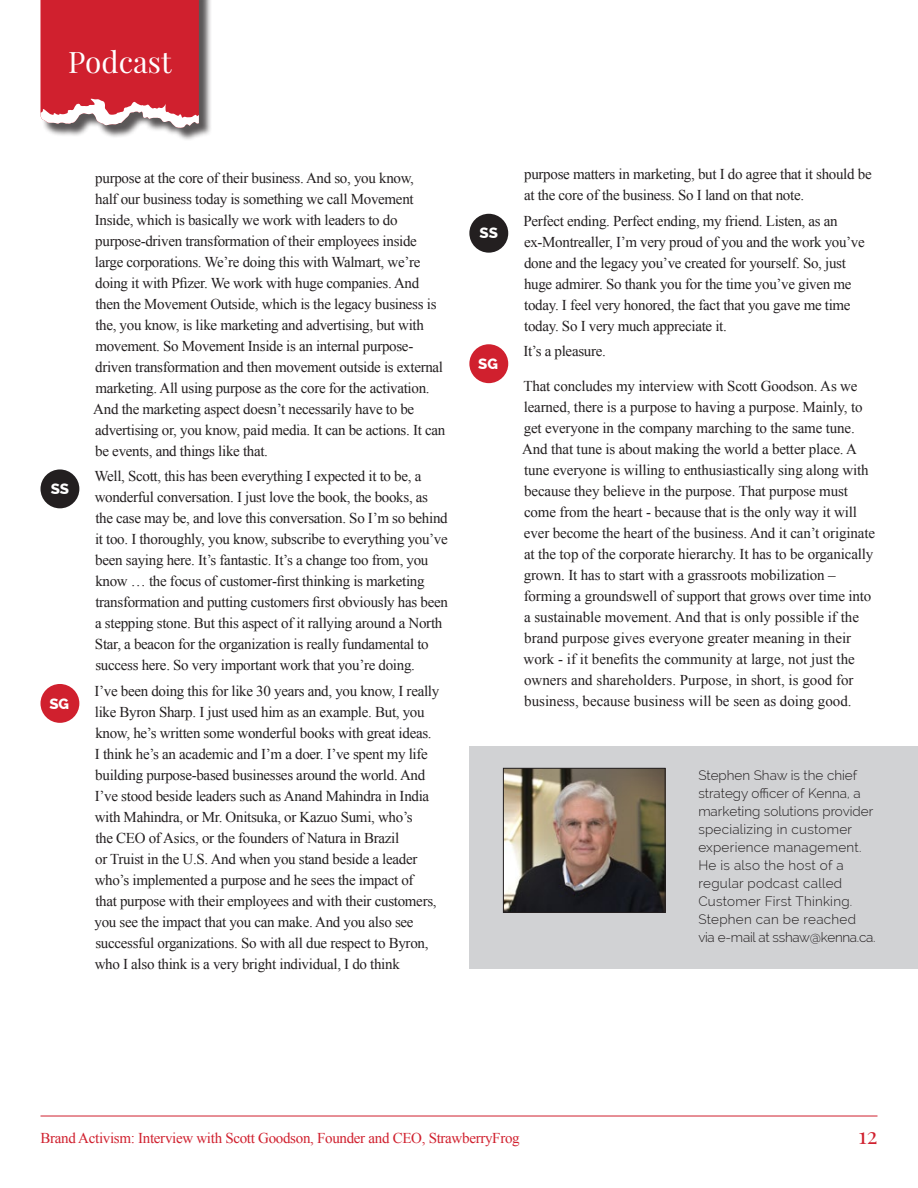
<style>
.page{position:relative;width:918px;height:1188px;background:#fff}
.page>*{position:absolute;margin:0;border:0;box-sizing:border-box;transform-origin:0 0}
.t1{font:38.85px "Playfair Display";color:#fff}
.t2{font:29.55px "Playfair Display";color:#fff}
.t3{font:22.5px "Playfair Display";color:#d0202e}
.t4{font:15px/21px "Times New Roman";letter-spacing:-.02em;color:#231f20}
.t5{font:15px "Times New Roman";letter-spacing:-.02em;color:#d0202e}
.t6{font:800 15px "Raleway";color:#fff}
.t7{font:300 13.5px/18px "Raleway";letter-spacing:.02em;color:#231f20}
</style>
<div class="page">
<div style="left:42px;top:0;width:170px;height:141px;background:#231f20;opacity:.75"></div>
<svg style="left:40px;top:0;width:159px;height:128px;background:#cf3945"></svg>
<hr style="left:40px;top:1116px;width:838px;height:1px;background:#d0202e">
<div style="left:40px;top:469px;width:39px;height:39px;background:#231f20;border-radius:50%"></div>
<div style="left:40px;top:684px;width:39px;height:39px;background:#d0202e;border-radius:50%"></div>
<div style="left:469px;top:214px;width:39px;height:39px;background:#231f20;border-radius:50%"></div>
<div style="left:469px;top:344px;width:39px;height:39px;background:#d0202e;border-radius:50%"></div>
<div style="left:469px;top:746px;width:449px;height:223px;background:#d1d2d4"></div>
<img style="left:505px;top:770px;width:158px;height:141px">
<div style="left:503px;top:768px;width:162px;height:145px;border:1px solid #231f20"></div>
<h2 class="t2" style="left:68px;top:43px;width:105px">Podcast</h2>
<h1 class="t1" style="left:61px;top:50px;width:71px">Gist</h1>
<p class="t6" style="left:51px;top:480px;width:20px">SS</p>
<p class="t6" style="left:49px;top:695px;width:21px">SG</p>
<p class="t4" style="left:93px;top:167px;width:354px">purpose at the core of their business. And so, you know,<br>half our business today is something we call Movement Inside, which is basically we work with leaders to do purpose-driven transformation of their employees inside large corporations. We’re doing this with Walmart, we’re doing it with Pfizer. We work with huge companies. And then the Movement Outside, which is the legacy business is the, you know, is like marketing and advertising, but with movement. So Movement Inside is an internal purpose&shy;driven transformation and then movement outside is external marketing. All using purpose as the core for the activation.<br>And the marketing aspect doesn’t necessarily have to be advertising or, you know, paid media. It can be actions. It can be events, and things like that.</p>
<p class="t4" style="left:95px;top:466px;width:355px">Well, Scott, this has been everything I expected it to be, a wonderful conversation. I just love the book, the books, as the case may be, and love this conversation. So I’m so behind it too. I thoroughly, you know, subscribe to everything you’ve been saying here. It’s fantastic. It’s a change too from, you know … the focus of customer-first thinking is marketing transformation and putting customers first obviously has been a stepping stone. But this aspect of it rallying around a North Star, a beacon for the organization is really fundamental to success here. So very important work that you’re doing.</p>
<p class="t4" style="left:94px;top:680px;width:346px">I’ve been doing this for like 30 years and, you know, I really like Byron Sharp. I just used him as an example. But, you know, he’s written some wonderful books with great ideas.<br>I think he’s an academic and I’m a doer. I’ve spent my life building purpose-based businesses around the world. And I’ve stood beside leaders such as Anand Mahindra in India with Mahindra, or Mr. Onitsuka, or Kazuo Sumi, who’s<br>the CEO of Asics, or the founders of Natura in Brazil<br>or Truist in the U.S. And when you stand beside a leader who’s implemented a purpose and he sees the impact of<br>that purpose with their employees and with their customers, you see the impact that you can make. And you also see successful organizations. So with all due respect to Byron, who I also think is a very bright individual, I do think</p>
<p class="t6" style="left:480px;top:224px;width:20px">SS</p>
<p class="t6" style="left:478px;top:355px;width:21px">SG</p>
<p class="t4" style="left:524px;top:163px;width:349px">purpose matters in marketing, but I do agree that it should be at the core of the business. So I land on that note.</p>
<p class="t4" style="left:523px;top:210px;width:343px">Perfect ending. Perfect ending, my friend. Listen, as an ex-Montrealler, I’m very proud of you and the work you’ve done and the legacy you’ve created for yourself. So, just huge admirer. So thank you for the time you’ve given me today. I feel very honored, the fact that you gave me time today. So I very much appreciate it.</p>
<p class="t4" style="left:523px;top:340px;width:84px">It’s a pleasure.</p>
<p class="t4" style="left:522px;top:375px;width:354px">That concludes my interview with Scott Goodson. As we learned, there is a purpose to having a purpose. Mainly, to get everyone in the company marching to the same tune.<br>And that tune is about making the world a better place. A tune everyone is willing to enthusiastically sing along with because they believe in the purpose. That purpose must come from the heart - because that is the only way it will ever become the heart of the business. And it can’t originate at the top of the corporate hierarchy. It has to be organically grown. It has to start with a grassroots mobilization – forming a groundswell of support that grows over time into a sustainable movement. And that is only possible if the brand purpose gives everyone greater meaning in their work - if it benefits the community at large, not just the owners and shareholders. Purpose, in short, is good for business, because business will be seen as doing good.</p>
<p class="t7" style="left:698px;top:766px;width:179px">Stephen Shaw is the chief strategy officer of Kenna, a marketing solutions provider specializing in customer experience management.<br>He is also the host of a regular podcast called<br>Customer First Thinking.<br>Stephen can be reached via e-mail at sshaw@kenna.ca.</p>
<p class="t5" style="left:40px;top:1128px;width:481px">Brand Activism: Interview with Scott Goodson, Founder and CEO, StrawberryFrog</p>
<h3 class="t3" style="left:858px;top:1121px;width:21px">12</h3>
</div>
